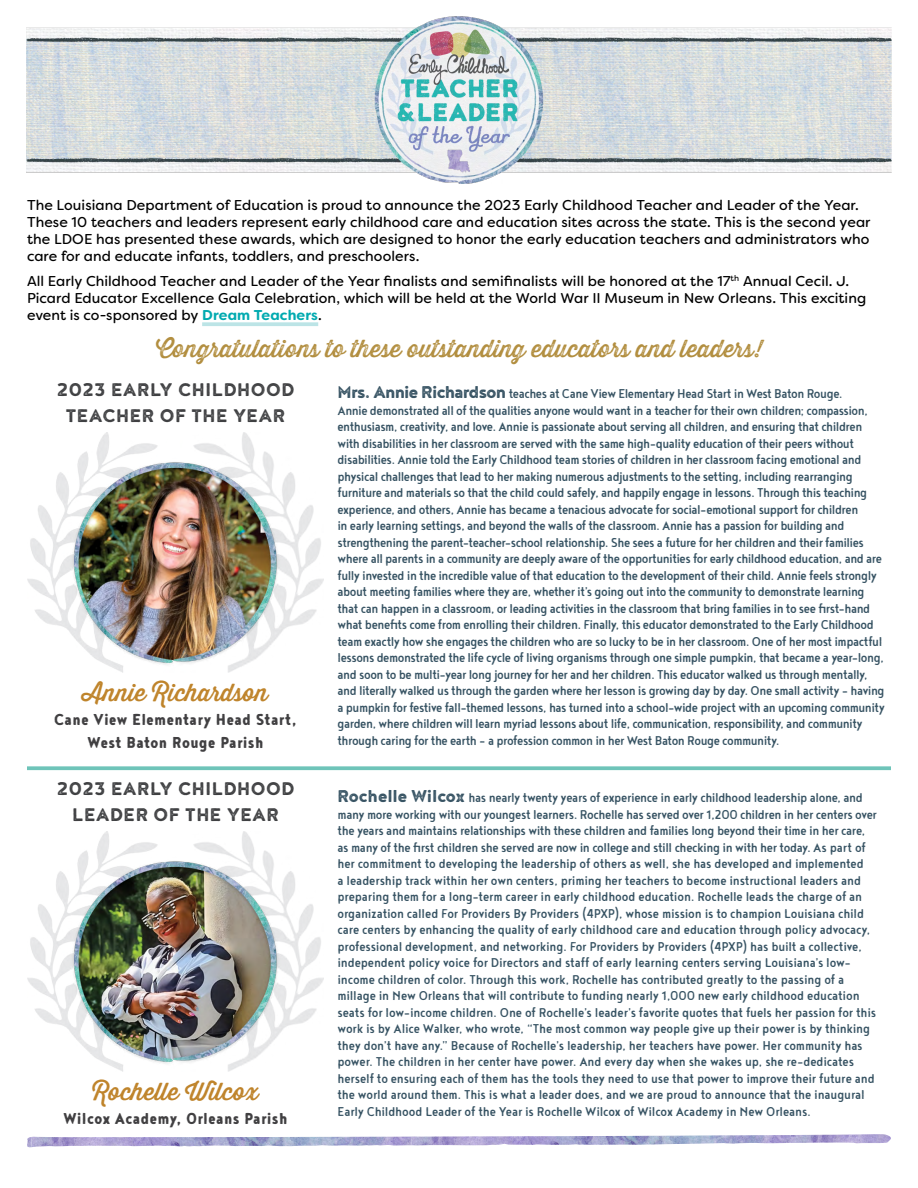
<style>
.page{position:relative;width:918px;height:1188px;background:#fff}
.page>*{position:absolute;margin:0;border:0;box-sizing:border-box;transform-origin:0 0}
.Body{font:24px "Thirsty Rough Reg Two";color:#b28e3f}
.Name{font:24px "Thirsty Rough Reg";color:#bf842b}
.Body-2{font:22.5px/25.5px "Noyh A Cafe Press 1";letter-spacing:.025em;color:#3f4042;text-align:center}
.Captions{font:19.5px/23.4px "Noyh A Text 3";letter-spacing:.015em;color:#414042;text-align:center}
.t1{font:15.75px/16.5px "Noyh A Text 2";letter-spacing:-.03em;color:#385464}
.t2{font:14.25px/17.1px "Filson Soft";letter-spacing:.005em;color:#000}
.s1{font-weight:700;color:#00aab0}
.s2{font-family:"Noyh A Cafe Press 1";font-size:21px}
</style>
<div class="page">
<img style="left:27px;top:16px;width:864px;height:167px">
<img style="left:411px;top:1134px;width:480px;height:11px">
<img style="left:32px;top:1137px;width:379px;height:10px">
<svg style="left:27px;top:1137px;width:5px;height:11px"></svg>
<svg style="left:202px;top:322px;width:116px;height:4px"></svg>
<svg style="left:27px;top:766px;width:297px;height:4px"></svg>
<svg style="left:324px;top:766px;width:567px;height:4px;background:#7bc9bf"></svg>
<img style="left:28px;top:432px;width:295px;height:240px">
<img style="left:28px;top:831px;width:295px;height:240px">
<p class="t2" style="left:27px;top:197px;width:845px">The Louisiana Department of Education is proud to announce the 2023 Early Childhood Teacher and Leader of the Year.<br>These 10 teachers and leaders represent early childhood care and education sites across the state. This is the second year the LDOE has presented these awards, which are designed to honor the early education teachers and administrators who care for and educate infants, toddlers, and preschoolers.</p>
<p class="t2" style="left:27px;top:272px;width:841px">All Early Childhood Teacher and Leader of the Year finalists and semifinalists will be honored at the 17<sup>th</sup> Annual Cecil. J.<br>Picard Educator Excellence Gala Celebration, which will be held at the World War II Museum in New Orleans. This exciting event is co-sponsored by <span class="s1">Dream Teachers</span>.</p>
<p class="Body" style="left:156px;top:331px;width:607px">Congratulations to these outstanding educators and leaders!</p>
<p class="Body-2" style="left:57px;top:376px;width:239px">2023 EARLY CHILDHOOD<br>TEACHER OF THE YEAR</p>
<p class="t1" style="left:338px;top:385px;width:549px"><span class="s2">Mrs. Annie Richardson</span> teaches at Cane View Elementary Head Start in West Baton Rouge.<br>Annie demonstrated all of the qualities anyone would want in a teacher for their own children; compassion, enthusiasm, creativity, and love. Annie is passionate about serving all children, and ensuring that children with disabilities in her classroom are served with the same high-quality education of their peers without disabilities. Annie told the Early Childhood team stories of children in her classroom facing emotional and physical challenges that lead to her making numerous adjustments to the setting, including rearranging furniture and materials so that the child could safely, and happily engage in lessons. Through this teaching experience, and others, Annie has became a tenacious advocate for social-emotional support for children<br>in early learning settings, and beyond the walls of the classroom. Annie has a passion for building and strengthening the parent-teacher-school relationship. She sees a future for her children and their families where all parents in a community are deeply aware of the opportunities for early childhood education, and are fully invested in the incredible value of that education to the development of their child. Annie feels strongly about meeting families where they are, whether it’s going out into the community to demonstrate learning that can happen in a classroom, or leading activities in the classroom that bring families in to see first-hand what benefits come from enrolling their children. Finally, this educator demonstrated to the Early Childhood team exactly how she engages the children who are so lucky to be in her classroom. One of her most impactful lessons demonstrated the life cycle of living organisms through one simple pumpkin, that became a year-long, and soon to be multi-year long journey for her and her children. This educator walked us through mentally, and literally walked us through the garden where her lesson is growing day by day. One small activity - having a pumpkin for festive fall-themed lessons, has turned into a school-wide project with an upcoming community garden, where children will learn myriad lessons about life, communication, responsibility, and community through caring for the earth – a profession common in her West Baton Rouge community.</p>
<p class="Name" style="left:83px;top:675px;width:187px">Annie Richardson</p>
<p class="Captions" style="left:54px;top:707px;width:244px">Cane View Elementary Head Start,<br>West Baton Rouge Parish</p>
<p class="Body-2" style="left:57px;top:775px;width:239px">2023 EARLY CHILDHOOD<br>LEADER OF THE YEAR</p>
<p class="Name" style="left:93px;top:1074px;width:167px">Rochelle Wilcox</p>
<p class="Captions" style="left:64px;top:1106px;width:225px">Wilcox Academy, Orleans Parish</p>
<p class="t1" style="left:338px;top:789px;width:541px"><span class="s2">Rochelle Wilcox</span> has nearly twenty years of experience in early childhood leadership alone, and many more working with our youngest learners. Rochelle has served over 1,200 children in her centers over the years and maintains relationships with these children and families long beyond their time in her care, as many of the first children she served are now in college and still checking in with her today. As part of her commitment to developing the leadership of others as well, she has developed and implemented<br>a leadership track within her own centers, priming her teachers to become instructional leaders and preparing them for a long-term career in early childhood education. Rochelle leads the charge of an organization called For Providers By Providers (4PXP), whose mission is to champion Louisiana child care centers by enhancing the quality of early childhood care and education through policy advocacy, professional development, and networking. For Providers by Providers (4PXP) has built a collective, independent policy voice for Directors and staff of early learning centers serving Louisiana’s low&shy;income children of color. Through this work, Rochelle has contributed greatly to the passing of a millage in New Orleans that will contribute to funding nearly 1,000 new early childhood education seats for low-income children. One of Rochelle’s leader’s favorite quotes that fuels her passion for this work is by Alice Walker, who wrote, “The most common way people give up their power is by thinking they don’t have any.” Because of Rochelle’s leadership, her teachers have power. Her community has power. The children in her center have power. And every day when she wakes up, she re-dedicates herself to ensuring each of them has the tools they need to use that power to improve their future and the world around them. This is what a leader does, and we are proud to announce that the inaugural Early Childhood Leader of the Year is Rochelle Wilcox of Wilcox Academy in New Orleans.</p>
</div>
